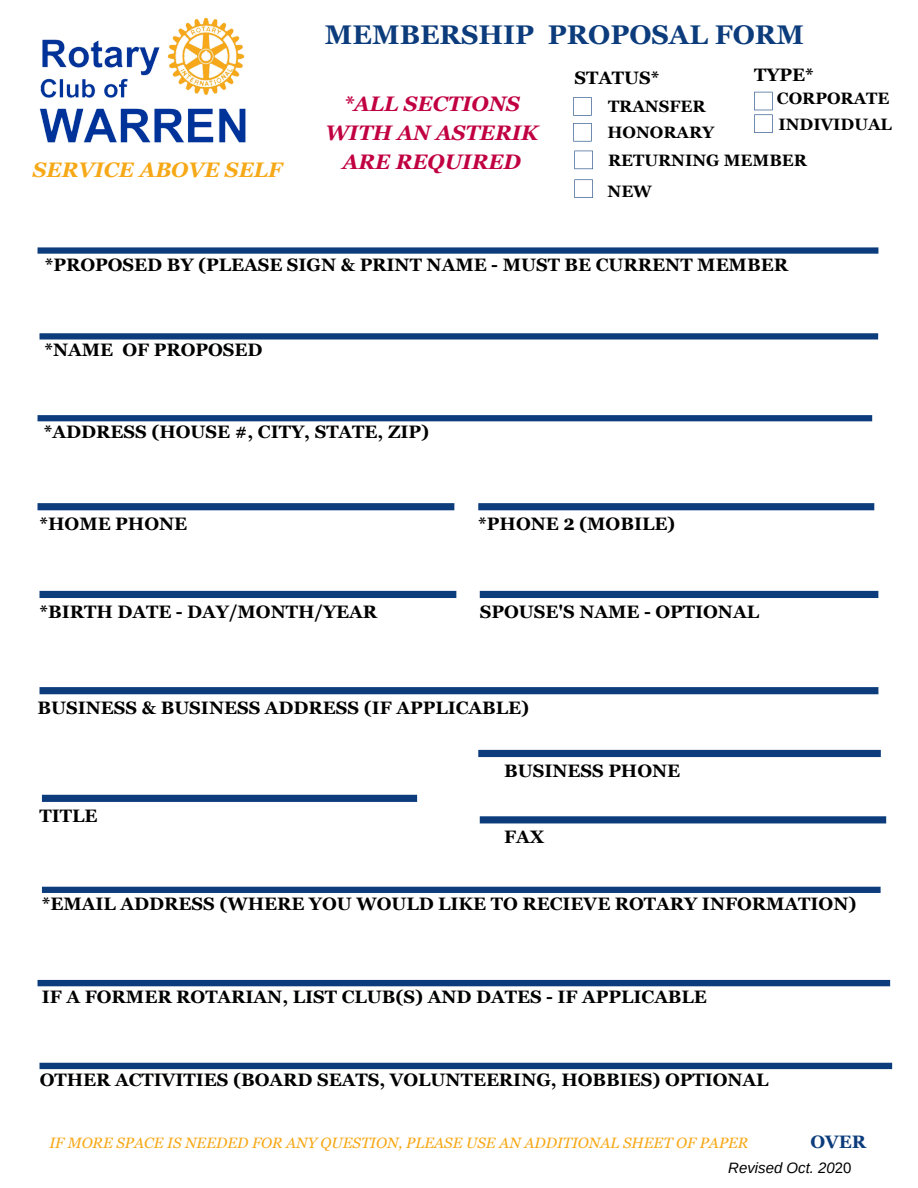
<style>
.page{position:relative;width:918px;height:1188px;background:#fff}
.page>*{position:absolute;margin:0;border:0;box-sizing:border-box;transform-origin:0 0}
.t1{font:700 27px "Georgia";color:#0c3c7c}
.t2{font:italic 700 21px/29.2px "Georgia";color:#c10042;text-align:center}
.t3{font:italic 700 21px "Georgia";color:#f7a816}
.t4{font:700 18px "Georgia";color:#000}
.t5{font:700 18px "Georgia";color:#0c3c7c}
.t6{font:700 16.5px "Georgia";color:#000}
.t7{font:italic 15px "Georgia";color:#f7a816}
.t8{font:italic 15px "Arimo";color:#000}
.s1{font-style:normal}
</style>
<div class="page">
<img style="left:39px;top:19px;width:207px;height:124px">
<svg style="left:40px;top:333px;width:838px;height:7px;background:#255089"></svg>
<svg style="left:38px;top:415px;width:834px;height:6px;background:#103f7e"></svg>
<svg style="left:38px;top:503px;width:416px;height:7px;background:#103f7e"></svg>
<svg style="left:478px;top:503px;width:396px;height:7px;background:#113f7e"></svg>
<div style="left:42px;top:887px;width:839px;height:6px;background:#0c3c7c"></div>
<div style="left:40px;top:591px;width:416px;height:7px;background:#0c3c7c"></div>
<div style="left:480px;top:591px;width:398px;height:7px;background:#0c3c7c"></div>
<svg style="left:40px;top:687px;width:838px;height:7px;background:#0f3e7d"></svg>
<svg style="left:42px;top:795px;width:375px;height:7px;background:#0e3d7d"></svg>
<div style="left:38px;top:980px;width:852px;height:6px;background:#0c3c7c"></div>
<div style="left:40px;top:1063px;width:852px;height:6px;background:#0c3c7c"></div>
<svg style="left:38px;top:247px;width:840px;height:7px;background:#255089"></svg>
<div style="left:478px;top:750px;width:403px;height:7px;background:#0c3c7c"></div>
<svg style="left:480px;top:816px;width:406px;height:7px;background:#164481"></svg>
<svg style="left:574px;top:179px;width:19px;height:19px"></svg>
<svg style="left:573px;top:97px;width:19px;height:19px"></svg>
<svg style="left:573px;top:123px;width:19px;height:18px"></svg>
<svg style="left:574px;top:151px;width:19px;height:18px"></svg>
<svg style="left:754px;top:92px;width:19px;height:41px"></svg>
<p class="t1" style="left:325px;top:20px;width:481px">MEMBERSHIP PROPOSAL FORM</p>
<p class="t3" style="left:33px;top:158px;width:251px">SERVICE ABOVE SELF</p>
<p class="t4" style="left:574px;top:67px;width:87px">STATUS*</p>
<p class="t4" style="left:754px;top:65px;width:61px">TYPE*</p>
<p class="t6" style="left:777px;top:89px;width:114px">CORPORATE</p>
<p class="t6" style="left:778px;top:115px;width:115px">INDIVIDUAL</p>
<p class="t2" style="left:325px;top:89px;width:215px">*ALL SECTIONS<br>WITH AN ASTERIK<br>ARE REQUIRED</p>
<p class="t6" style="left:608px;top:97px;width:99px">TRANSFER</p>
<p class="t6" style="left:608px;top:123px;width:108px">HONORARY</p>
<p class="t6" style="left:608px;top:151px;width:200px">RETURNING MEMBER</p>
<p class="t6" style="left:608px;top:181px;width:46px">NEW</p>
<p class="t4" style="left:45px;top:254px;width:745px">*PROPOSED BY (PLEASE SIGN &amp; PRINT NAME - MUST BE CURRENT MEMBER</p>
<p class="t4" style="left:44px;top:340px;width:220px">*NAME OF PROPOSED</p>
<p class="t4" style="left:44px;top:422px;width:387px">*ADDRESS (HOUSE #, CITY, STATE, ZIP)</p>
<p class="t4" style="left:40px;top:514px;width:149px">*HOME PHONE</p>
<p class="t4" style="left:478px;top:514px;width:199px">*PHONE 2 (MOBILE)</p>
<p class="t4" style="left:40px;top:601px;width:339px">*BIRTH DATE - DAY/MONTH/YEAR</p>
<p class="t4" style="left:480px;top:601px;width:281px">SPOUSE'S NAME - OPTIONAL</p>
<p class="t4" style="left:38px;top:698px;width:493px">BUSINESS &amp; BUSINESS ADDRESS (IF APPLICABLE)</p>
<p class="t4" style="left:40px;top:805px;width:59px">TITLE</p>
<p class="t4" style="left:504px;top:761px;width:178px">BUSINESS PHONE</p>
<p class="t4" style="left:504px;top:827px;width:42px">FAX</p>
<p class="t4" style="left:42px;top:893px;width:816px">*EMAIL ADDRESS (WHERE YOU WOULD LIKE TO RECIEVE ROTARY INFORMATION)</p>
<p class="t4" style="left:42px;top:987px;width:666px">IF A FORMER ROTARIAN, LIST CLUB(S) AND DATES - IF APPLICABLE</p>
<p class="t4" style="left:40px;top:1070px;width:730px">OTHER ACTIVITIES (BOARD SEATS, VOLUNTEERING, HOBBIES) OPTIONAL</p>
<p class="t7" style="left:49px;top:1135px;width:701px">IF MORE SPACE IS NEEDED FOR ANY QUESTION, PLEASE USE AN ADDITIONAL SHEET OF PAPER</p>
<p class="t5" style="left:810px;top:1131px;width:57px">OVER</p>
<p class="t8" style="left:728px;top:1160px;width:125px">Revised Oct. 20<span class="s1">20</span></p>
</div>
